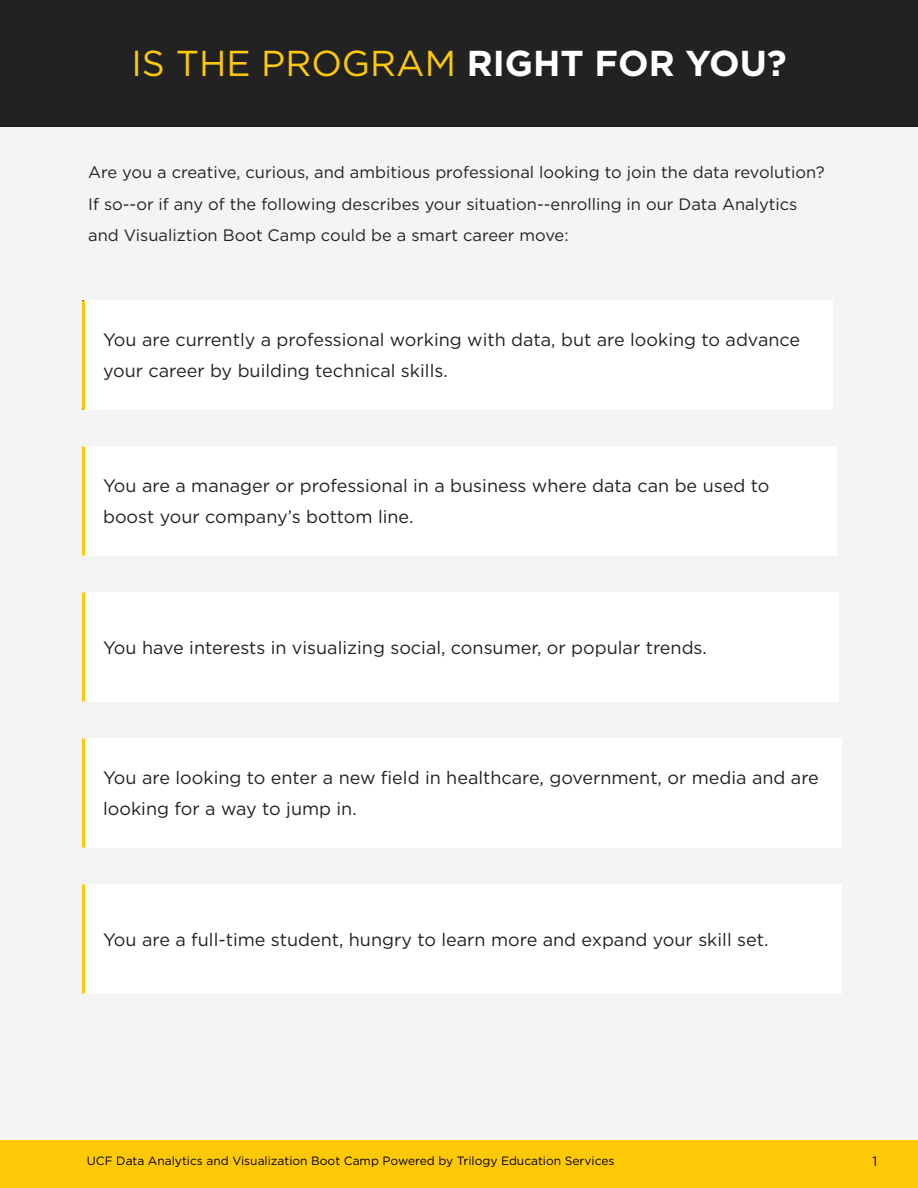
<style>
.page{position:relative;width:918px;height:1188px;background:#fff}
.page>*{position:absolute;margin:0;border:0;box-sizing:border-box;transform-origin:0 0}
.t1{font:36px "Gotham";color:#ffc907}
.t2{font:18px/31.5px "Gotham";color:#222}
.t3{font:16.5px/31.5px "Gotham";color:#222}
.t4{font:13.5px "Gotham";color:#000}
.t5{font:12px "Gotham";color:#000}
.s1{font-weight:700;color:#fff}
</style>
<div class="page">
<div style="left:0;top:1140px;width:918px;height:48px;background:#ffc907"></div>
<div style="left:0;top:127px;width:918px;height:1013px;background:#f4f4f4"></div>
<div style="left:0;top:0;width:918px;height:126px;background:#222"></div>
<div style="left:84px;top:301px;width:748px;height:109px;background:#fff"></div>
<hr style="left:82px;top:301px;width:3px;height:109px;background:#ffc907">
<div style="left:84px;top:447px;width:753px;height:109px;background:#fff"></div>
<hr style="left:82px;top:447px;width:3px;height:109px;background:#ffc907">
<div style="left:84px;top:592px;width:755px;height:110px;background:#fff"></div>
<hr style="left:82px;top:592px;width:3px;height:110px;background:#ffc907">
<div style="left:84px;top:738px;width:758px;height:110px;background:#fff"></div>
<hr style="left:82px;top:738px;width:3px;height:110px;background:#ffc907">
<div style="left:84px;top:884px;width:758px;height:110px;background:#fff"></div>
<hr style="left:82px;top:884px;width:3px;height:110px;background:#ffc907">
<h1 class="t1" style="left:131px;top:43px;width:657px">IS THE PROGRAM <span class="s1">RIGHT FOR YOU?</span></h1>
<p class="t3" style="left:88px;top:156px;width:738px">Are you a creative, curious, and ambitious professional looking to join the data revolution?<br>If so--or if any of the following describes your situation--enrolling in our Data Analytics and Visualiztion Boot Camp could be a smart career move:</p>
<p class="t2" style="left:103px;top:324px;width:699px">You are currently a professional working with data, but are looking to advance your career by building technical skills.</p>
<p class="t2" style="left:103px;top:469px;width:668px">You are a manager or professional in a business where data can be used to boost your company’s bottom line.</p>
<p class="t2" style="left:103px;top:631px;width:605px">You have interests in visualizing social, consumer, or popular trends.</p>
<p class="t2" style="left:103px;top:761px;width:717px">You are looking to enter a new field in healthcare, government, or media and are looking for a way to jump in.</p>
<p class="t2" style="left:103px;top:923px;width:667px">You are a full-time student, hungry to learn more and expand your skill set.</p>
<p class="t5" style="left:87px;top:1154px;width:529px">UCF Data Analytics and Visualization Boot Camp Powered by Trilogy Education Services</p>
<p class="t4" style="left:872px;top:1154px;width:6px">1</p>
</div>
